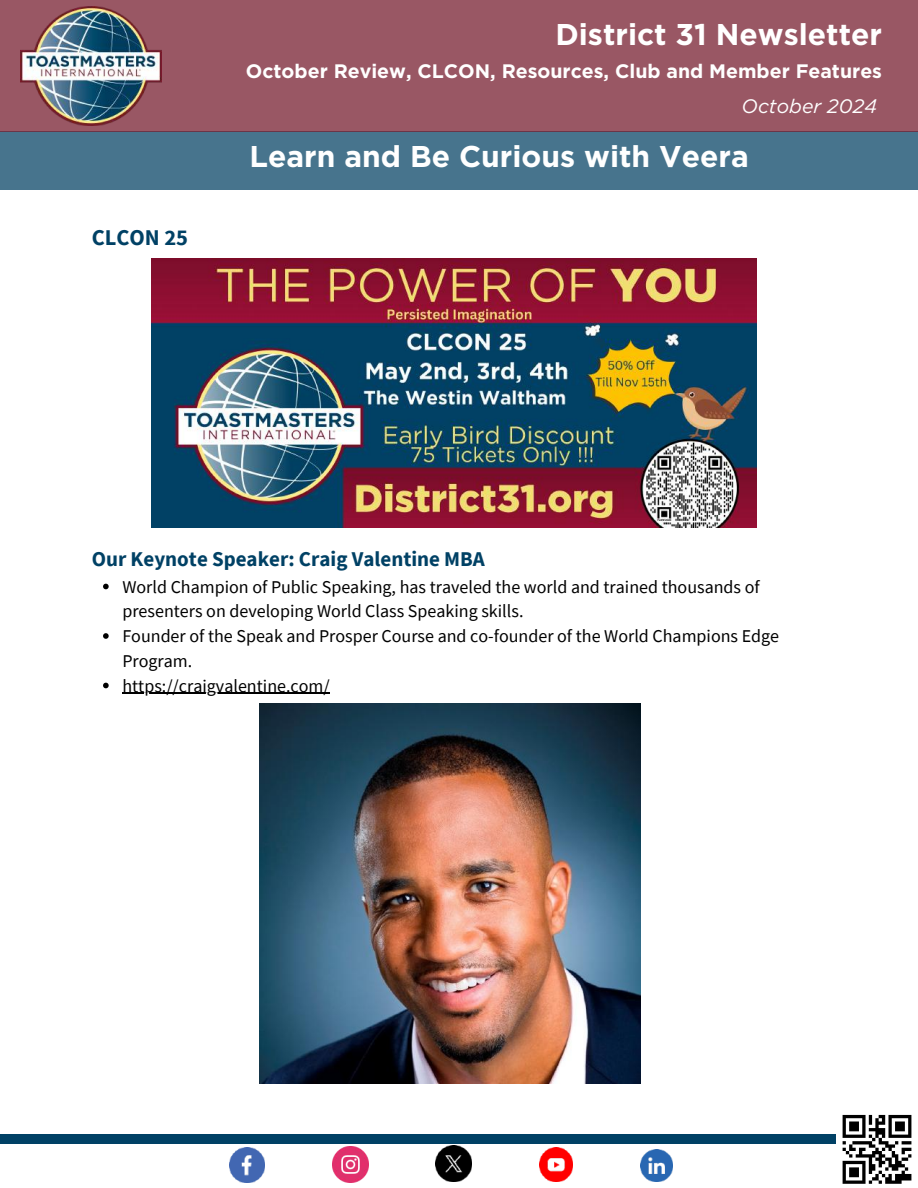
<style>
.page{position:relative;width:918px;height:1188px;background:#fff}
.page>*{position:absolute;margin:0;border:0;box-sizing:border-box;transform-origin:0 0}
.t1{font:700 30px "Gotham";color:#fff}
.t2{font:700 22.5px "Source Sans Pro";color:#004165}
.t3{font:700 21px "Source Sans Pro";color:#004165}
.t4{font:700 19.5px "Gotham";color:#fff}
.t5{font:italic 19.5px "Gotham";color:#fff}
.t6{font:18px/24.8px "Source Sans Pro";color:#000}
</style>
<div class="page">
<div style="left:0;top:1134px;width:918px;height:10px;background:#004165"></div>
<div style="left:836px;top:1108px;width:82px;height:80px;background:#fff"></div>
<svg style="left:843px;top:1115px;width:68px;height:69px"></svg>
<hr style="left:885px;top:1181px;width:17px;height:3px;background:#000">
<img style="left:230px;top:1148px;width:35px;height:34px">
<img style="left:332px;top:1147px;width:36px;height:36px">
<img style="left:435px;top:1145px;width:36px;height:36px">
<img style="left:539px;top:1148px;width:34px;height:34px">
<img style="left:640px;top:1149px;width:33px;height:33px">
<div style="left:0;top:132px;width:918px;height:58px;background:#47748d"></div>
<div style="left:0;top:0;width:918px;height:132px;background:#995764"></div>
<img style="left:20px;top:7px;width:142px;height:118px">
<img style="left:152px;top:258px;width:605px;height:269px">
<svg style="left:103px;top:584px;width:6px;height:5px"></svg>
<svg style="left:103px;top:633px;width:6px;height:6px"></svg>
<svg style="left:103px;top:683px;width:6px;height:5px"></svg>
<hr style="left:122px;top:693px;width:208px;height:1px;background:#000">
<img style="left:260px;top:703px;width:380px;height:381px">
<h1 class="t1" style="left:555px;top:16px;width:328px">District 31 Newsletter</h1>
<p class="t4" style="left:246px;top:59px;width:638px">October Review, CLCON, Resources, Club and Member Features</p>
<p class="t5" style="left:742px;top:95px;width:137px">October 2024</p>
<p class="t2" style="left:92px;top:223px;width:98px">CLCON 25</p>
<h1 class="t1" style="left:250px;top:138px;width:501px">Learn and Be Curious with Veera</h1>
<p class="t3" style="left:92px;top:545px;width:395px">Our Keynote Speaker: Craig Valentine MBA</p>
<p class="t6" style="left:122px;top:574px;width:658px">World Champion of Public Speaking, has traveled the world and trained thousands of presenters on developing World Class Speaking skills.<br>Founder of the Speak and Prosper Course and co-founder of the World Champions Edge Program.<br>https://craigvalentine.com/</p>
</div>
